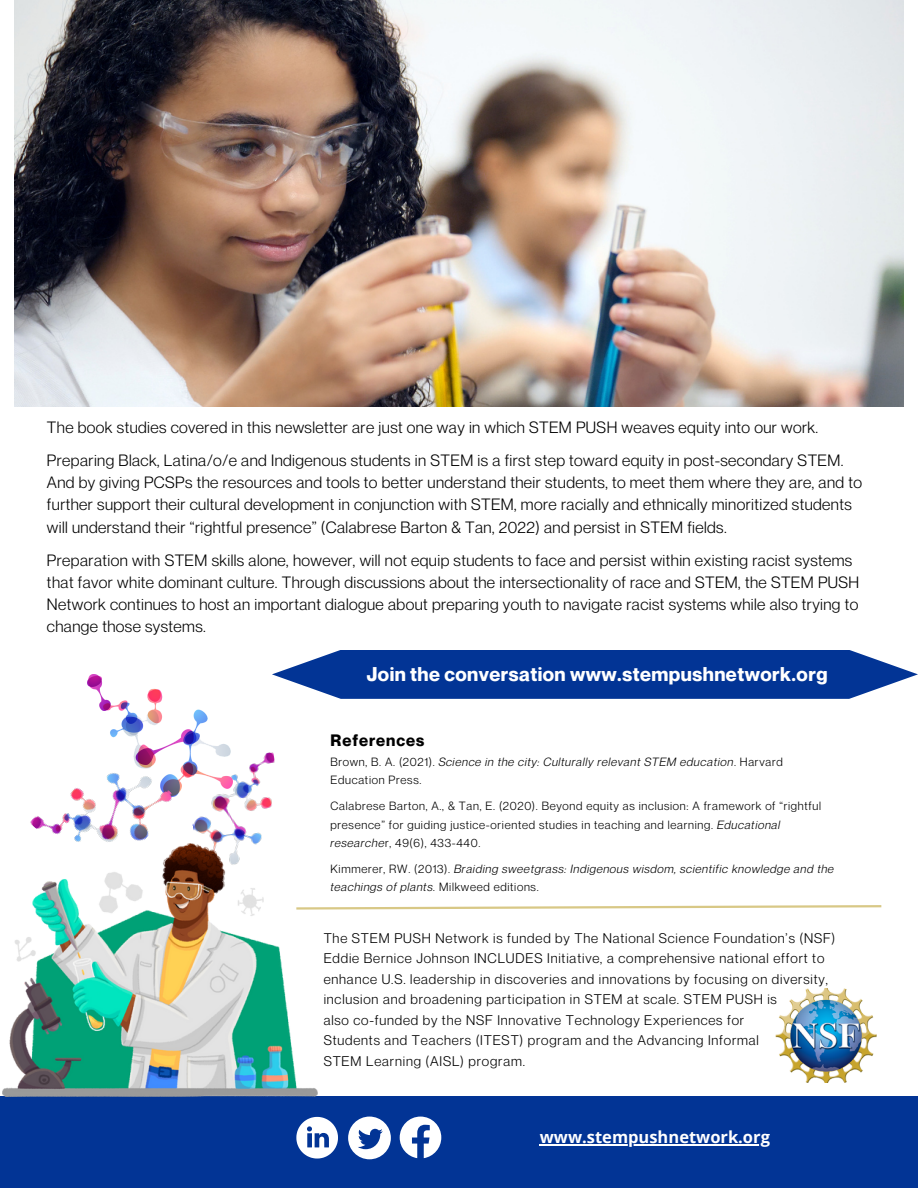
<style>
.page{position:relative;width:918px;height:1188px;background:#fff}
.page>*{position:absolute;margin:0;border:0;box-sizing:border-box;transform-origin:0 0}
.t1{font:700 19.5px "Neue Montreal";letter-spacing:.025em;color:#fff}
.t2{font:700 16.5px "Open Sans";color:#fff}
.t3{font:700 16.2px "Neue Montreal";letter-spacing:.06em;color:#000}
.t4{font:16.05px/22px "Neue Montreal";letter-spacing:.025em;color:#000}
.t5{font:13.65px/20.5px "Neue Montreal";letter-spacing:.06em;color:#000}
.t6{font:italic 11.7px/18px "Neue Montreal";letter-spacing:.06em;color:#000}
.t7{font:11.7px/18px "Neue Montreal";letter-spacing:.06em;color:#000}
.s1{font-style:normal}
.s2{font-style:italic}
</style>
<div class="page">
<div style="left:0;top:1096px;width:918px;height:92px;background:#023495"></div>
<svg style="left:296px;top:1117px;width:42px;height:42px"></svg>
<svg style="left:400px;top:1117px;width:41px;height:41px"></svg>
<svg style="left:348px;top:1117px;width:43px;height:42px"></svg>
<svg style="left:317px;top:905px;width:565px;height:5px"></svg>
<img style="left:775px;top:988px;width:102px;height:95px">
<img style="left:15px;top:0;width:888px;height:406px">
<img style="left:187px;top:752px;width:88px;height:92px">
<img style="left:87px;top:674px;width:145px;height:123px">
<img style="left:2px;top:844px;width:315px;height:253px">
<img style="left:30px;top:736px;width:149px;height:151px">
<svg style="left:272px;top:650px;width:646px;height:49px;background:#1d4aa0"></svg>
<hr style="left:540px;top:1144px;width:230px;height:1px;background:#fff">
<p class="t4" style="left:47px;top:416px;width:773px">The book studies covered in this newsletter are just one way in which STEM PUSH weaves equity into our work.</p>
<p class="t4" style="left:47px;top:449px;width:817px">Preparing Black, Latina/o/e and Indigenous students in STEM is a first step toward equity in post-secondary STEM.<br>And by giving PCSPs the resources and tools to better understand their students, to meet them where they are, and to further support their cultural development in conjunction with STEM, more racially and ethnically minoritized students will understand their “rightful presence” (Calabrese Barton &amp; Tan, 2022) and persist in STEM fields.</p>
<p class="t4" style="left:47px;top:549px;width:814px">Preparation with STEM skills alone, however, will not equip students to face and persist within existing racist systems that favor white dominant culture. Through discussions about the intersectionality of race and STEM, the STEM PUSH Network continues to host an important dialogue about preparing youth to navigate racist systems while also trying to change those systems.</p>
<p class="t1" style="left:367px;top:662px;width:462px">Join the conversation www.stempushnetwork.org</p>
<p class="t3" style="left:330px;top:730px;width:95px">References</p>
<p class="t6" style="left:330px;top:752px;width:454px"><span class="s1">Brown, B. A. (2021).</span> Science in the city: Culturally relevant STEM education<span class="s1">. Harvard<br>Education Press.</span></p>
<p class="t7" style="left:330px;top:797px;width:492px">Calabrese Barton, A., &amp; Tan, E. (2020). Beyond equity as inclusion: A framework of “rightful presence” for guiding justice-oriented studies in teaching and learning. <span class="s2">Educational researche</span>r, 49(6), 433-440.</p>
<p class="t6" style="left:330px;top:860px;width:505px"><span class="s1">Kimmerer, RW. (2013).</span> Braiding sweetgrass: Indigenous wisdom, scientific knowledge and the teachings of plants. <span class="s1">Milkweed editions.</span></p>
<p class="t5" style="left:324px;top:927px;width:513px">The STEM PUSH Network is funded by The National Science Foundation’s (NSF)<br>Eddie Bernice Johnson INCLUDES Initiative, a comprehensive national effort to enhance U.S. leadership in discoveries and innovations by focusing on diversity, inclusion and broadening participation in STEM at scale. STEM PUSH is</p>
<p class="t5" style="left:324px;top:1009px;width:422px">also co-funded by the NSF Innovative Technology Experiences for</p>
<p class="t5" style="left:324px;top:1030px;width:437px">Students and Teachers (ITEST) program and the Advancing Informal</p>
<p class="t5" style="left:324px;top:1050px;width:203px">STEM Learning (AISL) program.</p>
<p class="t2" style="left:540px;top:1126px;width:232px">www.stempushnetwork.org</p>
</div>
